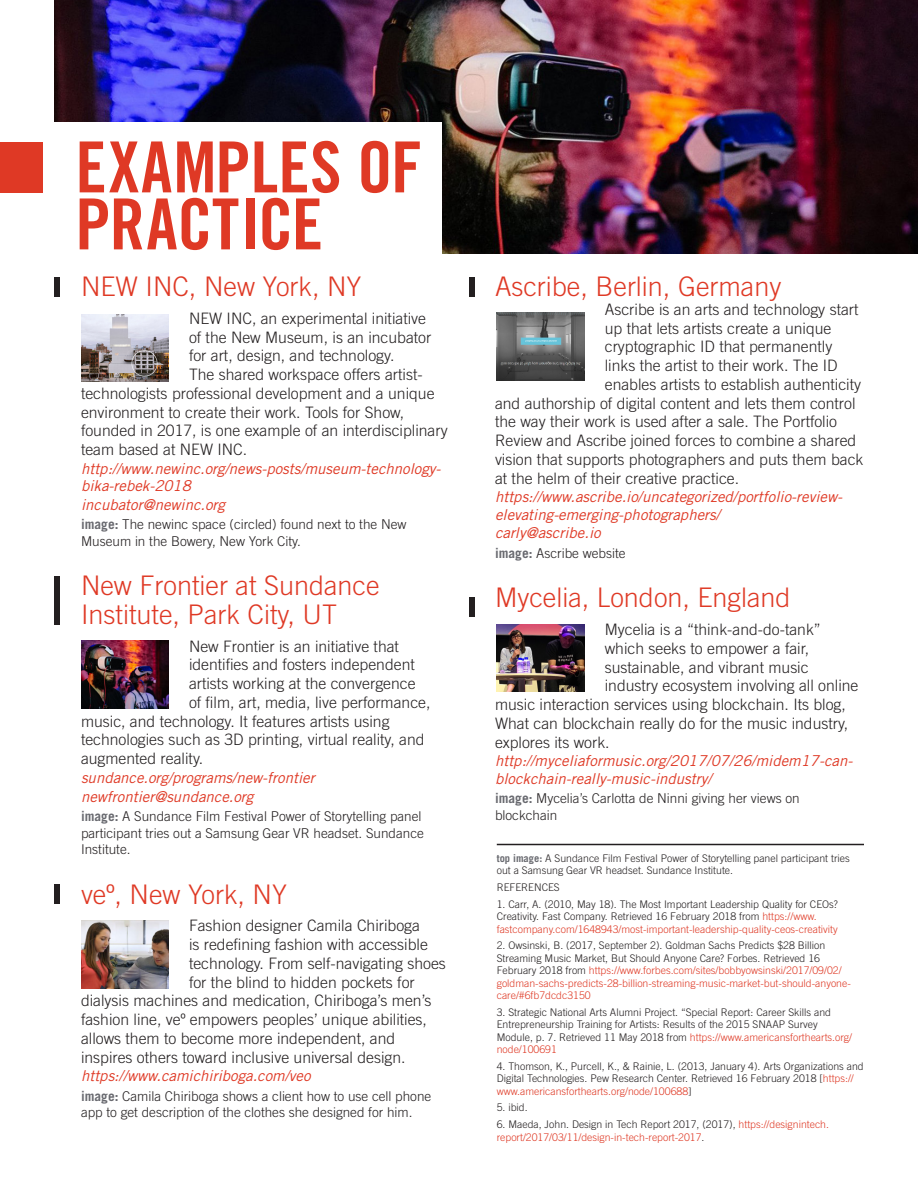
<style>
.page{position:relative;width:918px;height:1188px;background:#fff}
.page>*{position:absolute;margin:0;border:0;box-sizing:border-box;transform-origin:0 0}
.h1_-_red{font:70.5px/57px "Trade Gothic LT Std Bd Cn 20";color:#df3925}
.details_-_h2_-_red{font:300 27px/28.5px "Trade Gothic LT Std";color:#df3925}
.details_-_caption{font:300 27px "Trade Gothic LT Std";color:#df3925}
.details_-_p{font:300 15.75px "Trade Gothic LT Std";color:#231f20}
.details_-_contact{font:italic 15px/17.2px "Trade Gothic LT Std";color:#df3925}
.details_-_caption-2{font:300 13.5px/16.5px "Trade Gothic LT Std";color:#231f20}
.reference{font:300 10.5px/12.3px "Trade Gothic LT Std";color:#231f20}
.reference-2{font:300 10.5px/12.3px "Trade Gothic LT Std";color:#df3925}
.s1{font-weight:700;color:#696a70}
.s2{color:#df3925}
.s3{color:#231f20}
</style>
<div class="page">
<img style="left:54px;top:0;width:864px;height:254px">
<div style="left:0;top:142px;width:42px;height:51px;background:#df3925"></div>
<div style="left:48px;top:122px;width:394px;height:141px;background:#fff"></div>
<img style="left:81px;top:314px;width:88px;height:68px">
<img style="left:81px;top:641px;width:88px;height:67px">
<img style="left:81px;top:921px;width:88px;height:67px">
<div style="left:54px;top:277px;width:6px;height:19px;background:#231f20"></div>
<div style="left:54px;top:884px;width:6px;height:20px;background:#231f20"></div>
<div style="left:54px;top:576px;width:6px;height:48px;background:#231f20"></div>
<img style="left:497px;top:313px;width:88px;height:67px">
<img style="left:497px;top:624px;width:88px;height:68px">
<div style="left:469px;top:597px;width:6px;height:19px;background:#231f20"></div>
<div style="left:469px;top:277px;width:6px;height:19px;background:#231f20"></div>
<hr style="left:497px;top:844px;width:367px;height:1px;background:#231f20">
<h1 class="h1_-_red" style="left:75px;top:138px;width:349px">EXAMPLES OF<br>PRACTICE</h1>
<h2 class="details_-_h2_-_red" style="left:81px;top:272px;width:282px">NEW INC, New York, NY</h2>
<p class="details_-_p" style="left:189px;top:309px;width:239px">NEW INC, an experimental initiative</p>
<p class="details_-_p" style="left:189px;top:328px;width:244px">of the New Museum, is an incubator</p>
<p class="details_-_p" style="left:189px;top:347px;width:207px">for art, design, and technology.</p>
<p class="details_-_p" style="left:189px;top:365px;width:235px">The shared workspace offers artist-</p>
<p class="details_-_p" style="left:81px;top:384px;width:355px">technologists professional development and a unique</p>
<p class="details_-_p" style="left:81px;top:403px;width:325px">environment to create their work. Tools for Show,</p>
<p class="details_-_p" style="left:81px;top:422px;width:368px">founded in 2017, is one example of an interdisciplinary</p>
<p class="details_-_p" style="left:81px;top:440px;width:168px">team based at NEW INC.</p>
<p class="details_-_contact" style="left:81px;top:460px;width:361px">http://www.newinc.org/news-posts/museum-technology&shy;bika-rebek-2018</p>
<p class="details_-_contact" style="left:81px;top:496px;width:146px">incubator@newinc.org</p>
<p class="details_-_caption-2" style="left:81px;top:516px;width:327px"><span class="s1">image:</span> The newinc space (circled) found next to the New<br>Museum in the Bowery, New York City.</p>
<h2 class="details_-_h2_-_red" style="left:81px;top:571px;width:300px">New Frontier at Sundance<br>Institute, Park City, UT</h2>
<p class="details_-_p" style="left:189px;top:637px;width:212px">New Frontier is an initiative that</p>
<p class="details_-_p" style="left:189px;top:656px;width:227px">identifies and fosters independent</p>
<p class="details_-_p" style="left:189px;top:674px;width:228px">artists working at the convergence</p>
<p class="details_-_p" style="left:189px;top:693px;width:243px">of film, art, media, live performance,</p>
<p class="details_-_p" style="left:81px;top:712px;width:310px">music, and technology. It features artists using</p>
<p class="details_-_p" style="left:81px;top:731px;width:345px">technologies such as 3D printing, virtual reality, and</p>
<p class="details_-_p" style="left:81px;top:749px;width:124px">augmented reality.</p>
<p class="details_-_contact" style="left:81px;top:769px;width:235px">sundance.org/programs/new-frontier</p>
<p class="details_-_contact" style="left:81px;top:788px;width:174px">newfrontier@sundance.org</p>
<p class="details_-_caption-2" style="left:81px;top:808px;width:344px"><span class="s1">image:</span> A Sundance Film Festival Power of Storytelling panel participant tries out a Samsung Gear VR headset. Sundance<br>Institute.</p>
<h2 class="details_-_h2_-_red" style="left:81px;top:880px;width:208px">veº, New York, NY</h2>
<p class="details_-_p" style="left:189px;top:917px;width:233px">Fashion designer Camila Chiriboga</p>
<p class="details_-_p" style="left:189px;top:935px;width:240px">is redefining fashion with accessible</p>
<p class="details_-_p" style="left:189px;top:954px;width:258px">technology. From self-navigating shoes</p>
<p class="details_-_p" style="left:189px;top:973px;width:227px">for the blind to hidden pockets for</p>
<p class="details_-_p" style="left:81px;top:992px;width:352px">dialysis machines and medication, Chiriboga’s men’s</p>
<p class="details_-_p" style="left:81px;top:1010px;width:348px">fashion line, veº empowers peoples’ unique abilities,</p>
<p class="details_-_p" style="left:81px;top:1029px;width:316px">allows them to become more independent, and</p>
<p class="details_-_p" style="left:81px;top:1048px;width:326px">inspires others toward inclusive universal design.</p>
<p class="details_-_contact" style="left:81px;top:1068px;width:231px">https://www.camichiriboga.com/veo</p>
<p class="details_-_caption-2" style="left:81px;top:1088px;width:352px"><span class="s1">image:</span> Camila Chiriboga shows a client how to use cell phone app to get description of the clothes she designed for him.</p>
<p class="details_-_caption" style="left:495px;top:271px;width:288px">Ascribe, Berlin, Germany</p>
<p class="details_-_p" style="left:605px;top:300px;width:255px">Ascribe is an arts and technology start</p>
<p class="details_-_p" style="left:605px;top:319px;width:228px">up that lets artists create a unique</p>
<p class="details_-_p" style="left:605px;top:338px;width:229px">cryptographic ID that permanently</p>
<p class="details_-_p" style="left:605px;top:356px;width:234px">links the artist to their work. The ID</p>
<p class="details_-_p" style="left:605px;top:375px;width:258px">enables artists to establish authenticity</p>
<p class="details_-_p" style="left:495px;top:394px;width:362px">and authorship of digital content and lets them control</p>
<p class="details_-_p" style="left:495px;top:413px;width:344px">the way their work is used after a sale. The Portfolio</p>
<p class="details_-_p" style="left:495px;top:431px;width:363px">Review and Ascribe joined forces to combine a shared</p>
<p class="details_-_p" style="left:495px;top:450px;width:370px">vision that supports photographers and puts them back</p>
<p class="details_-_p" style="left:495px;top:469px;width:246px">at the helm of their creative practice.</p>
<p class="details_-_contact" style="left:495px;top:489px;width:349px">https://www.ascribe.io/uncategorized/portfolio-review&shy;elevating-emerging-photographers/</p>
<p class="details_-_contact" style="left:495px;top:525px;width:107px">carly@ascribe.io</p>
<p class="details_-_caption-2" style="left:495px;top:545px;width:132px"><span class="s1">image:</span> Ascribe website</p>
<h2 class="details_-_h2_-_red" style="left:495px;top:583px;width:297px">Mycelia, London, England</h2>
<p class="details_-_p" style="left:605px;top:620px;width:218px">Mycelia is a “think-and-do-tank”</p>
<p class="details_-_p" style="left:605px;top:639px;width:206px">which seeks to empower a fair,</p>
<p class="details_-_p" style="left:605px;top:658px;width:205px">sustainable, and vibrant music</p>
<p class="details_-_p" style="left:605px;top:677px;width:255px">industry ecosystem involving all online</p>
<p class="details_-_p" style="left:495px;top:695px;width:352px">music interaction services using blockchain. Its blog,</p>
<p class="details_-_p" style="left:495px;top:714px;width:355px">What can blockchain really do for the music industry,</p>
<p class="details_-_p" style="left:495px;top:733px;width:116px">explores its work.</p>
<p class="details_-_contact" style="left:495px;top:753px;width:359px">http://myceliaformusic.org/2017/07/26/midem17-can&shy;blockchain-really-music-industry/</p>
<p class="details_-_caption-2" style="left:495px;top:790px;width:306px"><span class="s1">image:</span> Mycelia’s Carlotta de Ninni giving her views on blockchain</p>
<p class="reference" style="left:497px;top:852px;width:354px"><span class="s1">top image:</span> A Sundance Film Festival Power of Storytelling panel participant tries out a Samsung Gear VR headset. Sundance Institute.</p>
<p class="reference" style="left:497px;top:881px;width:65px">REFERENCES</p>
<p class="reference" style="left:497px;top:898px;width:343px">1. Carr, A. (2010, May 18). The Most Important Leadership Quality for CEOs?<br>Creativity. Fast Company. Retrieved 16 February 2018 from <span class="s2">https://www. fastcompany.com/1648943/most-important-leadership-quality-ceos-creativity</span></p>
<p class="reference-2" style="left:497px;top:939px;width:356px"><span class="s3">2. Owsinski, B. (2017, September 2). Goldman Sachs Predicts $28 Billion Streaming Music Market, But Should Anyone Care? Forbes. Retrieved 16<br>February 2018 from</span> https://www.forbes.com/sites/bobbyowsinski/2017/09/02/ goldman-sachs-predicts-28-billion-streaming-music-market-but-should-anyone&shy;care/#6fb7dcdc3150</p>
<p class="reference" style="left:497px;top:1006px;width:357px">3. Strategic National Arts Alumni Project. “Special Report: Career Skills and Entrepreneurship Training for Artists: Results of the 2015 SNAAP Survey Module, p. 7. Retrieved 11 May 2018 from <span class="s2">https://www.americansforthearts.org/ node/100691</span></p>
<p class="reference" style="left:497px;top:1060px;width:368px">4. Thomson, K., Purcell, K., &amp; Rainie, L. (2013, January 4). Arts Organizations and<br>Digital Technologies. Pew Research Center. Retrieved 16 February 2018 [<span class="s2">https:// www.americansforthearts.org/node/100688</span>]</p>
<p class="reference" style="left:497px;top:1101px;width:32px">5. ibid.</p>
<p class="reference-2" style="left:497px;top:1118px;width:334px"><span class="s3">6. Maeda, John. Design in Tech Report 2017, (2017),</span> https://designintech. report/2017/03/11/design-in-tech-report-2017<span class="s3">.</span></p>
</div>
